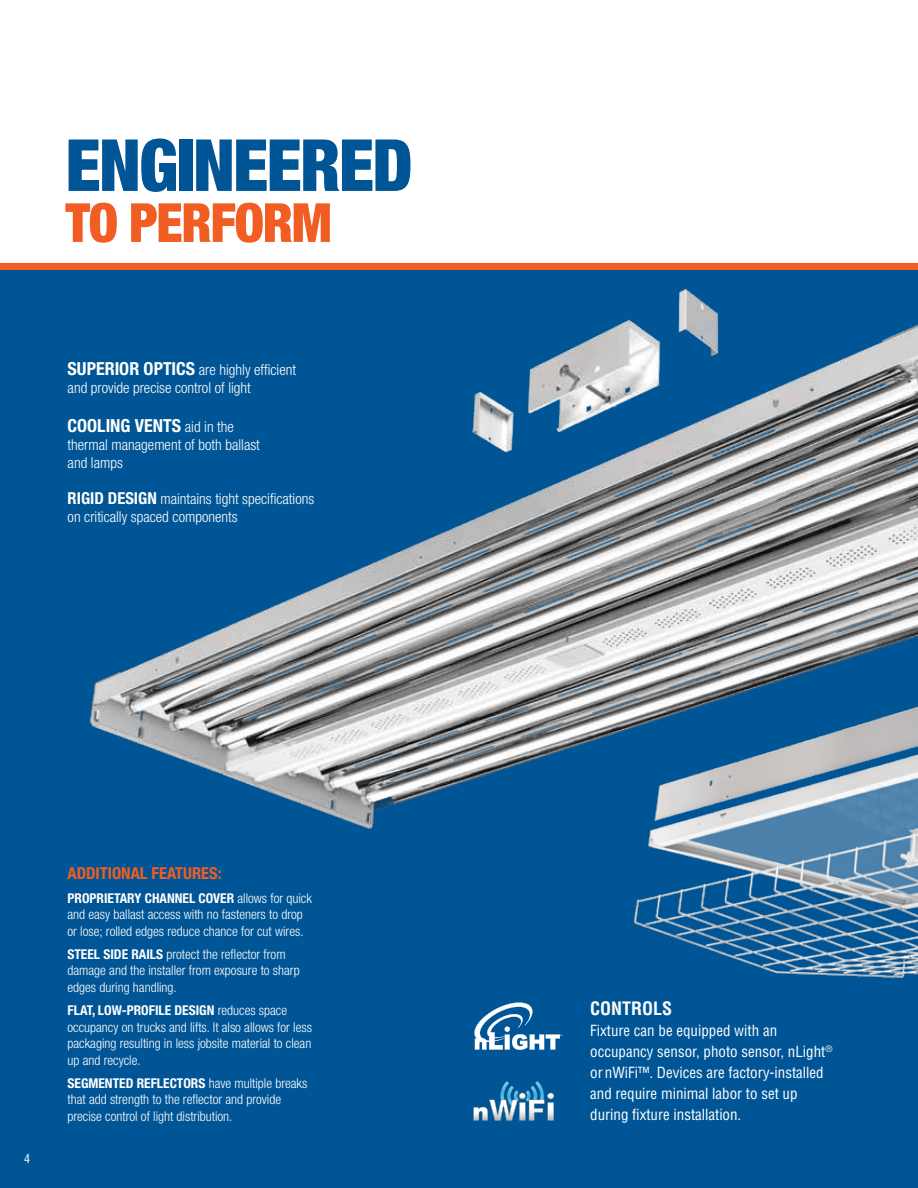
<style>
.page{position:relative;width:918px;height:1188px;background:#fff}
.page>*{position:absolute;margin:0;border:0;box-sizing:border-box;transform-origin:0 0}
.t1{font:900 condensed 72px "Helvetica Neue";letter-spacing:-.025em;color:#005596}
.t2{font:900 condensed 54px "Helvetica Neue";letter-spacing:-.025em;color:#f15d22}
.t3{font:700 condensed 18px "Helvetica Neue";color:#fff}
.t4{font:700 condensed 18px "Helvetica";color:#fff}
.t5{font:700 condensed 16.5px "Helvetica Neue";color:#f15d22}
.t6{font:700 condensed 16.5px "Helvetica Neue";color:#fff}
.t7{font:condensed 15px/21px "Helvetica";color:#fff}
.t8{font:300 condensed 15px/18px "Helvetica Neue";color:#fff}
.t9{font:300 condensed 13.5px/16.5px "Helvetica Neue";color:#fff}
.t10{font:condensed 12px "Helvetica";color:#fff}
.s1{font-weight:700}
</style>
<div class="page">
<div style="left:0;top:268px;width:918px;height:920px;background:#005596"></div>
<img style="left:634px;top:864px;width:284px;height:115px">
<img style="left:89px;top:288px;width:829px;height:576px">
<div style="left:0;top:263px;width:918px;height:7px;background:#f15d22"></div>
<svg style="left:474px;top:1002px;width:88px;height:48px"></svg>
<svg style="left:473px;top:1081px;width:81px;height:39px"></svg>
<h1 class="t1" style="left:66px;top:121px;width:349px">ENGINEERED</h1>
<h2 class="t2" style="left:66px;top:189px;width:268px">TO PERFORM</h2>
<h3 class="t3" style="left:68px;top:357px;width:20px">SUPERIOR</h3>
<h3 class="t3" style="left:144px;top:357px;width:10px">OPTICS</h3>
<p class="t8" style="left:68px;top:360px;width:230px;text-indent:131px">are highly efficient and provide precise control of light</p>
<h3 class="t3" style="left:68px;top:414px;width:20px">COOLING</h3>
<h3 class="t3" style="left:135px;top:414px;width:11px">VENTS</h3>
<p class="t8" style="left:68px;top:417px;width:194px;text-indent:117px">aid in the thermal management of both ballast and lamps</p>
<p class="t6" style="left:68px;top:489px;width:17px">RIGID</p>
<p class="t6" style="left:108px;top:489px;width:9px">DESIGN</p>
<p class="t8" style="left:68px;top:490px;width:248px;text-indent:93px">maintains tight specifications on critically spaced components</p>
<p class="t10" style="left:24px;top:1151px;width:7px">4</p>
<p class="t5" style="left:68px;top:864px;width:156px">ADDITIONAL FEATURES:</p>
<p class="t9" style="left:68px;top:890px;width:246px"><span class="s1">PROPRIETARY CHANNEL COVER</span> allows for quick and easy ballast access with no fasteners to drop or lose; rolled edges reduce chance for cut wires.</p>
<p class="t9" style="left:68px;top:946px;width:234px"><span class="s1">STEEL SIDE RAILS</span> protect the reflector from damage and the installer from exposure to sharp edges during handling.</p>
<p class="t9" style="left:68px;top:1002px;width:246px"><span class="s1">FLAT, LOW-PROFILE DESIGN</span> reduces space occupancy on trucks and lifts. It also allows for less packaging resulting in less jobsite material to clean up and recycle.</p>
<p class="t9" style="left:68px;top:1075px;width:241px"><span class="s1">SEGMENTED REFLECTORS</span> have multiple breaks that add strength to the reflector and provide precise control of light distribution.</p>
<h3 class="t4" style="left:590px;top:998px;width:84px">CONTROLS</h3>
<p class="t7" style="left:590px;top:1020px;width:244px">Fixture can be equipped with an occupancy sensor, photo sensor, nLight<sup>® </sup>or nWiFi™. Devices are factory-installed and require minimal labor to set up during fixture installation.</p>
</div>
